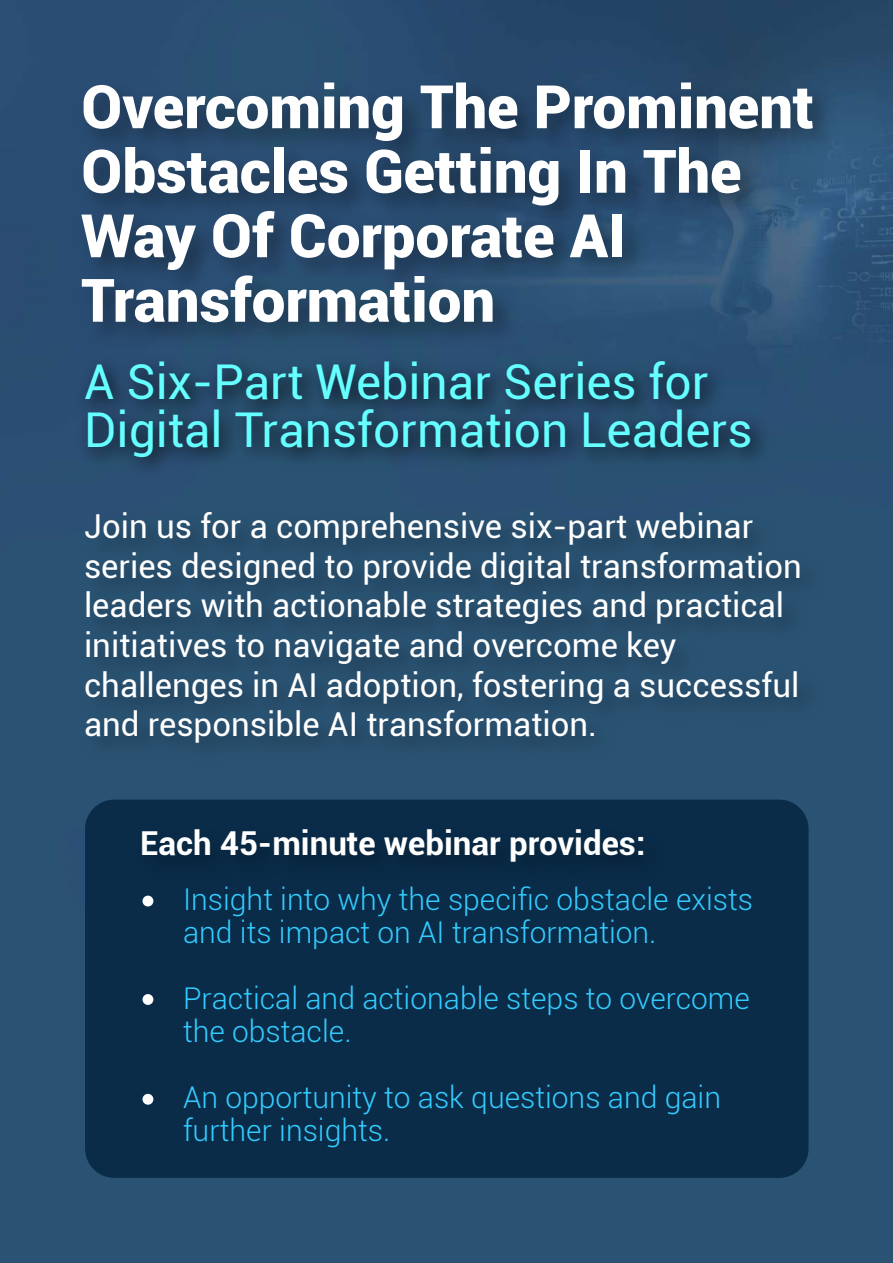
<style>
.page{position:relative;width:893px;height:1263px;background:#fff}
.page>*{position:absolute;margin:0;border:0;box-sizing:border-box;transform-origin:0 0}
.t1{font:900 60px/64.5px "Roboto";color:#fff}
.t2{font:48px/48px "Roboto";color:#6ff}
.t3{font:33px/39.6px "Roboto";color:#fff}
.t4{font:700 33px "Roboto";color:#fff}
.t5{font:300 30px/33px "Roboto";color:#3cf}
</style>
<div class="page">
<img style="left:0;top:0;width:893px;height:1263px">
<div style="left:85px;top:800px;width:723px;height:378px;background:#0a2c49;border-radius:29px"></div>
<img style="left:69px;top:65px;width:822px;height:416px">
<img style="left:68px;top:341px;width:713px;height:196px">
<img style="left:72px;top:498px;width:770px;height:404px">
<div style="left:142px;top:896px;width:11px;height:10px;background:#fff;border-radius:50%"></div>
<div style="left:142px;top:994px;width:11px;height:11px;background:#fff;border-radius:50%"></div>
<div style="left:142px;top:1094px;width:11px;height:11px;background:#fff;border-radius:50%"></div>
<h1 class="t1" style="left:81px;top:72px;width:735px">Overcoming The Prominent<br>Obstacles Getting In The<br>Way Of Corporate AI<br>Transformation</h1>
<h2 class="t2" style="left:84px;top:356px;width:670px">A Six-Part Webinar Series for<br>Digital Transformation Leaders</h2>
<p class="t3" style="left:84px;top:505px;width:720px">Join us for a comprehensive six-part webinar series designed to provide digital transformation leaders with actionable strategies and practical initiatives to navigate and overcome key challenges in AI adoption, fostering a successful and responsible AI transformation.</p>
<p class="t4" style="left:140px;top:820px;width:507px">Each 45-minute webinar provides:</p>
<p class="t5" style="left:183px;top:882px;width:572px">Insight into why the specific obstacle exists and its impact on AI transformation.</p>
<p class="t5" style="left:183px;top:981px;width:568px">Practical and actionable steps to overcome the obstacle.</p>
<p class="t5" style="left:183px;top:1080px;width:540px">An opportunity to ask questions and gain further insights.</p>
</div>
